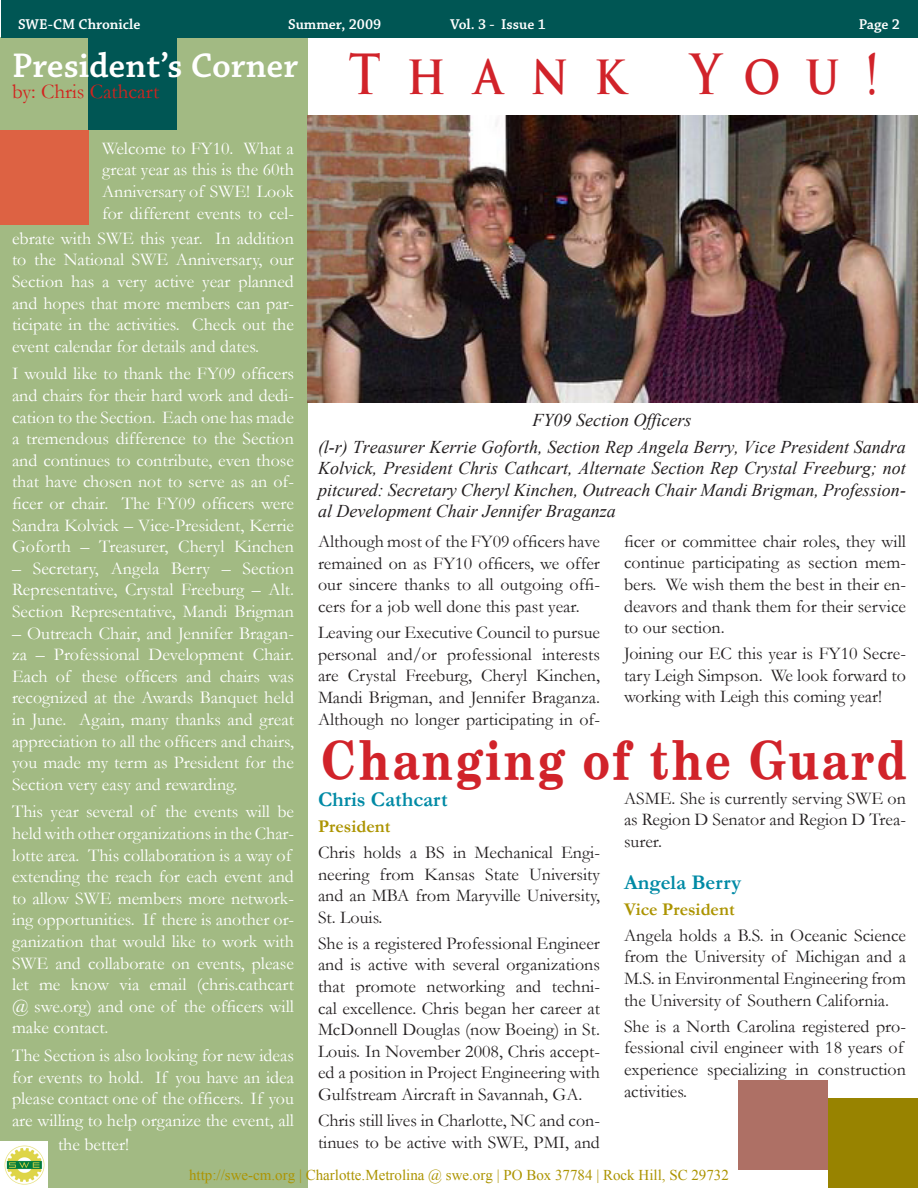
<style>
.page{position:relative;width:918px;height:1188px;background:#fff}
.page>*{position:absolute;margin:0;border:0;box-sizing:border-box;transform-origin:0 0}
.t1{font:700 54px "Notebook";letter-spacing:.06em;color:#d1232a;scale:.83 1}
.t2{font:700 54px "Trajan Pro";letter-spacing:.575em;color:#d1232a;scale:.83 1}
.t3{font:600 36px "Chaparral Pro";color:#fff}
.t4{font:700 21px "Garamond";color:#008aa5}
.t5{font:21px "Garamond";color:#d2231e}
.t6{font:18px/21.6px "Garamond";color:#fff;text-align:justify}
.t7{font:18px/21.6px "Garamond";color:#231f20;text-align:justify}
.t8{font:italic 18px/21.6px "Times New Roman";color:#231f20;text-align:justify}
.t9{font:700 18px "Garamond";color:#ac9401}
.t10{font:15px "Times New Roman";color:#ac9401}
.t11{font:600 15px "Chaparral Pro";color:#fff}
</style>
<div class="page">
<div style="left:0;top:38px;width:308px;height:1150px;background:#a2ba83"></div>
<div style="left:738px;top:1080px;width:90px;height:90px;background:#ae7065"></div>
<div style="left:2px;top:0;width:916px;height:38px;background:#005654"></div>
<div style="left:88px;top:36px;width:88px;height:94px;background:#005654"></div>
<div style="left:0;top:131px;width:88px;height:94px;background:#dd6243"></div>
<img style="left:0;top:1142px;width:48px;height:46px">
<div style="left:828px;top:1098px;width:90px;height:90px;background:#988300"></div>
<img style="left:308px;top:116px;width:610px;height:287px">
<p class="t11" style="left:18px;top:16px;width:124px">SWE-CM Chronicle</p>
<p class="t11" style="left:288px;top:16px;width:95px">Summer, 2009</p>
<p class="t11" style="left:450px;top:16px;width:97px">Vol. 3 - Issue 1</p>
<p class="t11" style="left:859px;top:16px;width:31px">Page</p>
<p class="t3" style="left:12px;top:45px;width:288px">President’s Corner</p>
<p class="t2" style="left:349px;top:41px;width:641px">Thank You!</p>
<p class="t5" style="left:12px;top:77px;width:149px">by: Chris Cathcart</p>
<p class="t6" style="left:102px;top:137px;width:194px">Welcome to FY10. What a great year as this is the 60th Anniversary of SWE! Look for different events to cel-</p>
<p class="t6" style="left:12px;top:227px;width:284px">ebrate with SWE this year. In addition to the National SWE Anniversary, our Section has a very active year planned and hopes that more members can par&shy;ticipate in the activities. Check out the event calendar for details and dates.</p>
<p class="t6" style="left:12px;top:362px;width:284px">I would like to thank the FY09 officers and chairs for their hard work and dedi&shy;cation to the Section. Each one has made a tremendous difference to the Section and continues to contribute, even those that have chosen not to serve as an of&shy;ficer or chair. The FY09 officers were Sandra Kolvick – Vice-President, Kerrie Goforth – Treasurer, Cheryl Kinchen</p>
<p class="t6" style="left:12px;top:557px;width:283px">– Secretary, Angela Berry – Section Representative, Crystal Freeburg – Alt.<br>Section Representative, Mandi Brigman</p>
<p class="t6" style="left:12px;top:622px;width:284px">– Outreach Chair, and Jennifer Bragan&shy;za – Professional Development Chair.<br>Each of these officers and chairs was recognized at the Awards Banquet held in June. Again, many thanks and great appreciation to all the officers and chairs, you made my term as President for the Section very easy and rewarding.</p>
<p class="t6" style="left:12px;top:800px;width:284px;text-align:left">This year several of the events will be held with other organizations in the Char&shy;lotte area. This collaboration is a way of extending the reach for each event and to allow SWE members more network&shy;ing opportunities. If there is another or&shy;ganization that would like to work with SWE and collaborate on events, please let me know via email (chris.cathcart @ swe.org) and one of the officers will make contact.</p>
<p class="t6" style="left:12px;top:1044px;width:284px">The Section is also looking for new ideas for events to hold. If you have an idea please contact one of the officers. If you are willing to help organize the event, all</p>
<p class="t6" style="left:58px;top:1133px;width:73px">the better!</p>
<p class="t8" style="left:533px;top:409px;width:160px">FY09 Section Officers</p>
<p class="t8" style="left:318px;top:435px;width:589px">(l-r) Treasurer Kerrie Goforth, Section Rep Angela Berry, Vice President Sandra Kolvick, President Chris Cathcart, Alternate Section Rep Crystal Freeburg; not pitcured: Secretary Cheryl Kinchen, Outreach Chair Mandi Brigman, Profession&shy;al Development Chair Jennifer Braganza</p>
<p class="t7" style="left:318px;top:530px;width:284px">Although most of the FY09 officers have remained on as FY10 officers, we offer our sincere thanks to all outgoing offi&shy;cers for a job well done this past year.</p>
<p class="t7" style="left:318px;top:621px;width:284px">Leaving our Executive Council to pursue personal and/or professional interests are Crystal Freeburg, Cheryl Kinchen, Mandi Brigman, and Jennifer Braganza.<br>Although no longer participating in of-</p>
<p class="t7" style="left:624px;top:530px;width:284px">ficer or committee chair roles, they will continue participating as section mem&shy;bers. We wish them the best in their en&shy;deavors and thank them for their service to our section.</p>
<p class="t7" style="left:624px;top:642px;width:284px">Joining our EC this year is FY10 Secre&shy;tary Leigh Simpson. We look forward to working with Leigh this coming year!</p>
<p class="t1" style="left:322px;top:726px;width:706px">Changing of the Guard</p>
<p class="t4" style="left:318px;top:785px;width:131px">Chris Cathcart</p>
<p class="t9" style="left:318px;top:814px;width:74px">President</p>
<p class="t7" style="left:318px;top:841px;width:284px">Chris holds a BS in Mechanical Engi&shy;neering from Kansas State University and an MBA from Maryville University, St. Louis.</p>
<p class="t7" style="left:318px;top:932px;width:284px">She is a registered Professional Engineer and is active with several organizations that promote networking and techni&shy;cal excellence. Chris began her career at McDonnell Douglas (now Boeing) in St.<br>Louis. In November 2008, Chris accept&shy;ed a position in Project Engineering with Gulfstream Aircraft in Savannah, GA.</p>
<p class="t7" style="left:318px;top:1109px;width:284px">Chris still lives in Charlotte, NC and con&shy;tinues to be active with SWE, PMI, and</p>
<p class="t7" style="left:624px;top:787px;width:284px">ASME. She is currently serving SWE on as Region D Senator and Region D Trea&shy;surer.</p>
<p class="t4" style="left:624px;top:868px;width:119px">Angela Berry</p>
<p class="t9" style="left:624px;top:897px;width:112px">Vice President</p>
<p class="t7" style="left:624px;top:924px;width:284px">Angela holds a B.S. in Oceanic Science from the University of Michigan and a M.S. in Environmental Engineering from the University of Southern California.</p>
<p class="t7" style="left:624px;top:1015px;width:284px;text-align:left">She is a North Carolina registered pro&shy;fessional civil engineer with 18 years of experience specializing in construction activities.</p>
<p class="t10" style="left:189px;top:1165px;width:541px">http://swe-cm.org | Charlotte.Metrolina @ swe.org | PO Box 37784 | Rock Hill, SC 29732</p>
</div>
